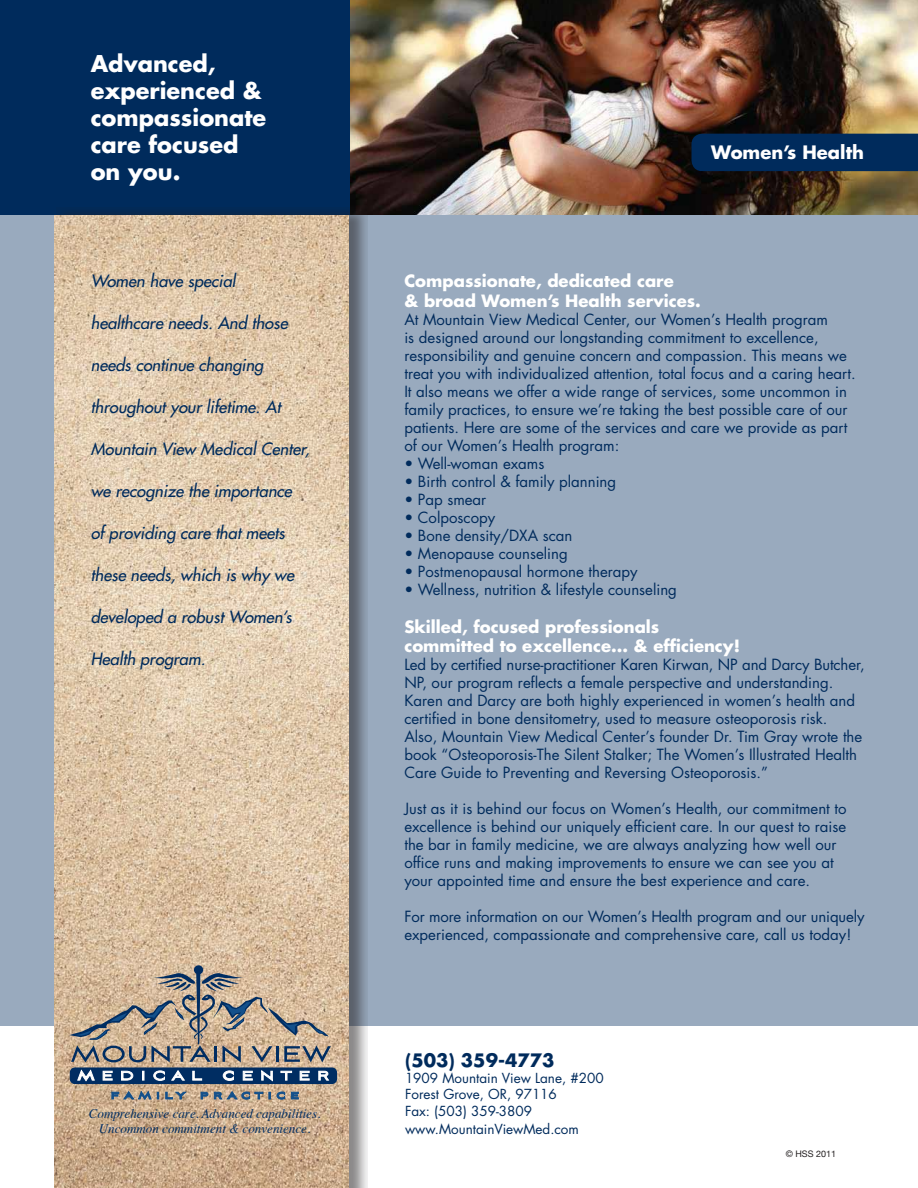
<style>
.page{position:relative;width:918px;height:1188px;background:#fff}
.page>*{position:absolute;margin:0;border:0;box-sizing:border-box;transform-origin:0 0}
.t1{font:700 22.5px/27px "Futura";color:#fff}
.t2{font:700 18px "Futura";color:#002b5c}
.t3{font:700 18px "Futura";color:#fff}
.t4{font:italic 16.5px "Futura";color:#002b5c}
.t5{font:700 16.5px/19.8px "Futura";color:#fff}
.t6{font:15px/18px "Futura";color:#002b5c}
.t7{font:13.5px/16.2px "Futura";color:#002b5c}
.t8{font:italic 13.05px/15.6px "Times";color:#002d62;text-align:center}
.t9{font:9px "Helvetica Neue";color:#231f20}
</style>
<div class="page">
<img style="left:350px;top:0;width:568px;height:216px">
<div style="left:0;top:0;width:350px;height:217px;background:#002b5c"></div>
<div style="left:0;top:216px;width:918px;height:810px;background:#99aabe"></div>
<svg style="left:57px;top:207px;width:311px;height:981px"></svg>
<img style="left:54px;top:216px;width:295px;height:972px">
<div style="left:70px;top:1067px;width:267px;height:17px;background:#002d62;border-radius:5px"></div>
<svg style="left:78px;top:1070px;width:17px;height:11px"></svg>
<svg style="left:103px;top:1071px;width:9px;height:9px"></svg>
<svg style="left:121px;top:1071px;width:12px;height:9px"></svg>
<svg style="left:142px;top:1071px;width:2px;height:9px"></svg>
<svg style="left:154px;top:1071px;width:11px;height:10px"></svg>
<svg style="left:171px;top:1070px;width:14px;height:10px"></svg>
<svg style="left:193px;top:1071px;width:9px;height:9px"></svg>
<svg style="left:223px;top:1071px;width:11px;height:10px"></svg>
<svg style="left:243px;top:1071px;width:9px;height:9px"></svg>
<svg style="left:262px;top:1070px;width:11px;height:11px"></svg>
<svg style="left:281px;top:1071px;width:11px;height:9px"></svg>
<svg style="left:300px;top:1071px;width:9px;height:9px"></svg>
<svg style="left:319px;top:1071px;width:10px;height:9px"></svg>
<div style="left:194px;top:965px;width:9px;height:9px;background:#002d62;border-radius:50%"></div>
<svg style="left:69px;top:973px;width:262px;height:89px;background:#b3a391"></svg>
<svg style="left:112px;top:1092px;width:39px;height:7px"></svg>
<svg style="left:157px;top:1092px;width:2px;height:7px"></svg>
<svg style="left:166px;top:1092px;width:20px;height:7px"></svg>
<svg style="left:201px;top:1092px;width:7px;height:7px"></svg>
<svg style="left:214px;top:1092px;width:49px;height:7px"></svg>
<svg style="left:277px;top:1092px;width:8px;height:7px"></svg>
<svg style="left:291px;top:1092px;width:7px;height:7px"></svg>
<div style="left:692px;top:134px;width:226px;height:37px;background:#002b5c"></div>
<h1 class="t1" style="left:91px;top:49px;width:177px">Advanced, experienced &amp; compassionate care focused on you.</h1>
<p class="t4" style="left:91px;top:270px;width:146px">Women have special</p>
<p class="t4" style="left:91px;top:312px;width:199px">healthcare needs. And those</p>
<p class="t4" style="left:91px;top:354px;width:174px">needs continue changing</p>
<p class="t4" style="left:91px;top:396px;width:191px">throughout your lifetime. At</p>
<p class="t4" style="left:91px;top:438px;width:220px">Mountain View Medical Center,</p>
<p class="t4" style="left:91px;top:480px;width:203px">we recognize the importance</p>
<p class="t4" style="left:91px;top:522px;width:196px">of providing care that meets</p>
<p class="t4" style="left:91px;top:564px;width:205px">these needs, which is why we</p>
<p class="t4" style="left:91px;top:606px;width:203px">developed a robust Women’s</p>
<p class="t4" style="left:91px;top:648px;width:116px">Health program.</p>
<p class="t8" style="left:89px;top:1105px;width:233px">Comprehensive care. Advanced capabilities.<br>Uncommon commitment &amp; convenience.</p>
<p class="t3" style="left:711px;top:139px;width:154px">Women’s Health</p>
<p class="t5" style="left:404px;top:270px;width:298px">Compassionate, dedicated care<br>&amp; broad Women’s Health services.</p>
<p class="t6" style="left:404px;top:310px;width:453px">At Mountain View Medical Center, our Women’s Health program<br>is designed around our longstanding commitment to excellence, responsibility and genuine concern and compassion. This means we treat you with individualized attention, total focus and a caring heart.<br>It also means we offer a wide range of services, some uncommon in family practices, to ensure we’re taking the best possible care of our patients. Here are some of the services and care we provide as part of our Women’s Health program:</p>
<p class="t6" style="left:404px;top:454px;width:142px">• Well-woman exams</p>
<p class="t6" style="left:404px;top:472px;width:213px">• Birth control &amp; family planning</p>
<p class="t6" style="left:404px;top:490px;width:83px">• Pap smear</p>
<p class="t6" style="left:404px;top:508px;width:92px">• Colposcopy</p>
<p class="t6" style="left:404px;top:526px;width:170px">• Bone density/DXA scan</p>
<p class="t6" style="left:404px;top:544px;width:165px">• Menopause counseling</p>
<p class="t6" style="left:404px;top:562px;width:235px">• Postmenopausal hormone therapy</p>
<p class="t6" style="left:404px;top:580px;width:274px">• Wellness, nutrition &amp; lifestyle counseling</p>
<p class="t5" style="left:404px;top:616px;width:337px">Skilled, focused professionals committed to excellence... &amp; efficiency!</p>
<p class="t6" style="left:404px;top:656px;width:462px">Led by certified nurse-practitioner Karen Kirwan, NP and Darcy Butcher, NP, our program reflects a female perspective and understanding.<br>Karen and Darcy are both highly experienced in women’s health and certified in bone densitometry, used to measure osteoporosis risk.<br>Also, Mountain View Medical Center’s founder Dr. Tim Gray wrote the book “Osteoporosis-The Silent Stalker; The Women’s Illustrated Health Care Guide to Preventing and Reversing Osteoporosis.”</p>
<p class="t6" style="left:404px;top:800px;width:444px">Just as it is behind our focus on Women’s Health, our commitment to excellence is behind our uniquely efficient care. In our quest to raise the bar in family medicine, we are always analyzing how well our office runs and making improvements to ensure we can see you at your appointed time and ensure the best experience and care.</p>
<p class="t6" style="left:404px;top:908px;width:462px">For more information on our Women’s Health program and our uniquely experienced, compassionate and comprehensive care, call us today!</p>
<p class="t2" style="left:405px;top:1048px;width:151px">(503) 359-4773</p>
<p class="t7" style="left:405px;top:1070px;width:200px">1909 Mountain View Lane, #200<br>Forest Grove, OR, 97116<br>Fax: (503) 359-3809</p>
<p class="t7" style="left:405px;top:1120px;width:175px">www.MountainViewMed.com</p>
<p class="t9" style="left:786px;top:1149px;width:52px">© HSS 2011</p>
</div>
